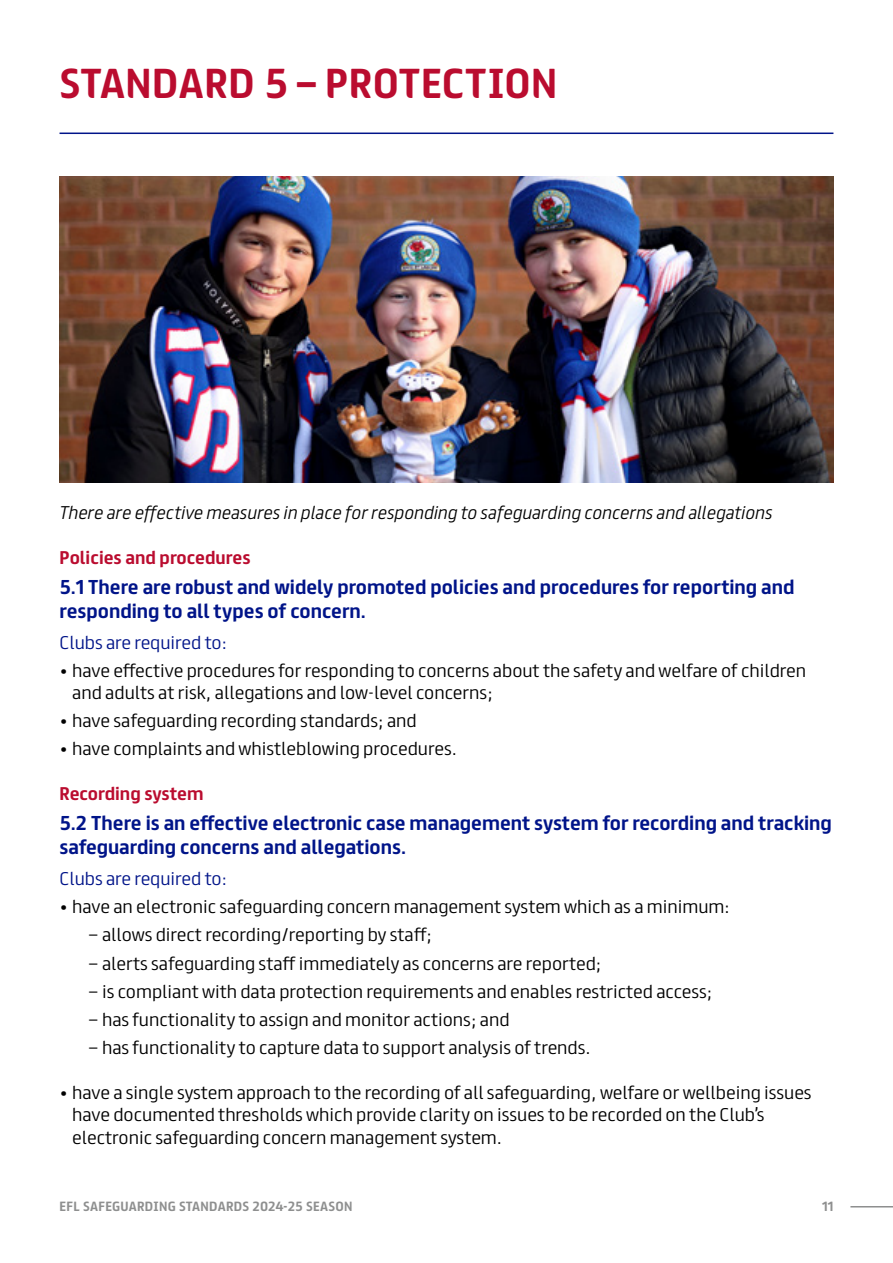
<style>
.page{position:relative;width:893px;height:1263px;background:#fff}
.page>*{position:absolute;margin:0;border:0;box-sizing:border-box;transform-origin:0 0}
.t1{font:37.5px "EFL Headline";letter-spacing:.015em;color:#ba0c2f}
.t2{font:700 18px/24px "EFL";color:#001489}
.t3{font:300 16.5px/22.5px "EFL";color:#000}
.t4{font:italic 300 16.5px "EFL";color:#000}
.t5{font:300 16.5px "EFL";color:#001489}
.t6{font:700 16.5px "EFL";color:#ba0c2f}
.t7{font:700 12px "EFL";letter-spacing:.025em;color:#8e8f8f}
</style>
<div class="page">
<hr style="left:850px;top:1206px;width:43px;height:1px;background:#8e8f8f">
<hr style="left:60px;top:133px;width:773px;height:1px;background:#001489">
<img style="left:60px;top:176px;width:773px;height:307px">
<h1 class="t1" style="left:60px;top:63px;width:499px">STANDARD 5 – PROTECTION</h1>
<p class="t4" style="left:60px;top:498px;width:714px">There are effective measures in place for responding to safeguarding concerns and allegations</p>
<p class="t6" style="left:60px;top:549px;width:193px">Policies and procedures</p>
<p class="t2" style="left:60px;top:575px;width:736px">5.1 There are robust and widely promoted policies and procedures for reporting and responding to all types of concern.</p>
<p class="t5" style="left:60px;top:628px;width:169px">Clubs are required to:</p>
<p class="t3" style="left:72px;top:658px;width:735px;text-indent:-13px">• have effective procedures for responding to concerns about the safety and welfare of children and adults at risk, allegations and low-level concerns;</p>
<p class="t3" style="left:60px;top:708px;width:359px">• have safeguarding recording standards; and</p>
<p class="t3" style="left:60px;top:736px;width:399px">• have complaints and whistleblowing procedures.</p>
<p class="t6" style="left:60px;top:785px;width:145px">Recording system</p>
<p class="t2" style="left:60px;top:812px;width:774px">5.2 There is an effective electronic case management system for recording and tracking safeguarding concerns and allegations.</p>
<p class="t5" style="left:60px;top:864px;width:169px">Clubs are required to:</p>
<p class="t3" style="left:60px;top:894px;width:672px">• have an electronic safeguarding concern management system which as a minimum:</p>
<p class="t3" style="left:89px;top:922px;width:344px">– allows direct recording/reporting by staff;</p>
<p class="t3" style="left:89px;top:950px;width:514px">– alerts safeguarding staff immediately as concerns are reported;</p>
<p class="t3" style="left:89px;top:978px;width:625px">– is compliant with data protection requirements and enables restricted access;</p>
<p class="t3" style="left:89px;top:1007px;width:422px">– has functionality to assign and monitor actions; and</p>
<p class="t3" style="left:89px;top:1035px;width:503px">– has functionality to capture data to support analysis of trends.</p>
<p class="t3" style="left:72px;top:1080px;width:741px;text-indent:-13px">• have a single system approach to the recording of all safeguarding, welfare or wellbeing issues have documented thresholds which provide clarity on issues to be recorded on the Club’s electronic safeguarding concern management system.</p>
<p class="t7" style="left:60px;top:1200px;width:295px">EFL SAFEGUARDING STANDARDS 2024-25 SEASON</p>
<p class="t7" style="left:822px;top:1200px;width:13px">11</p>
</div>
